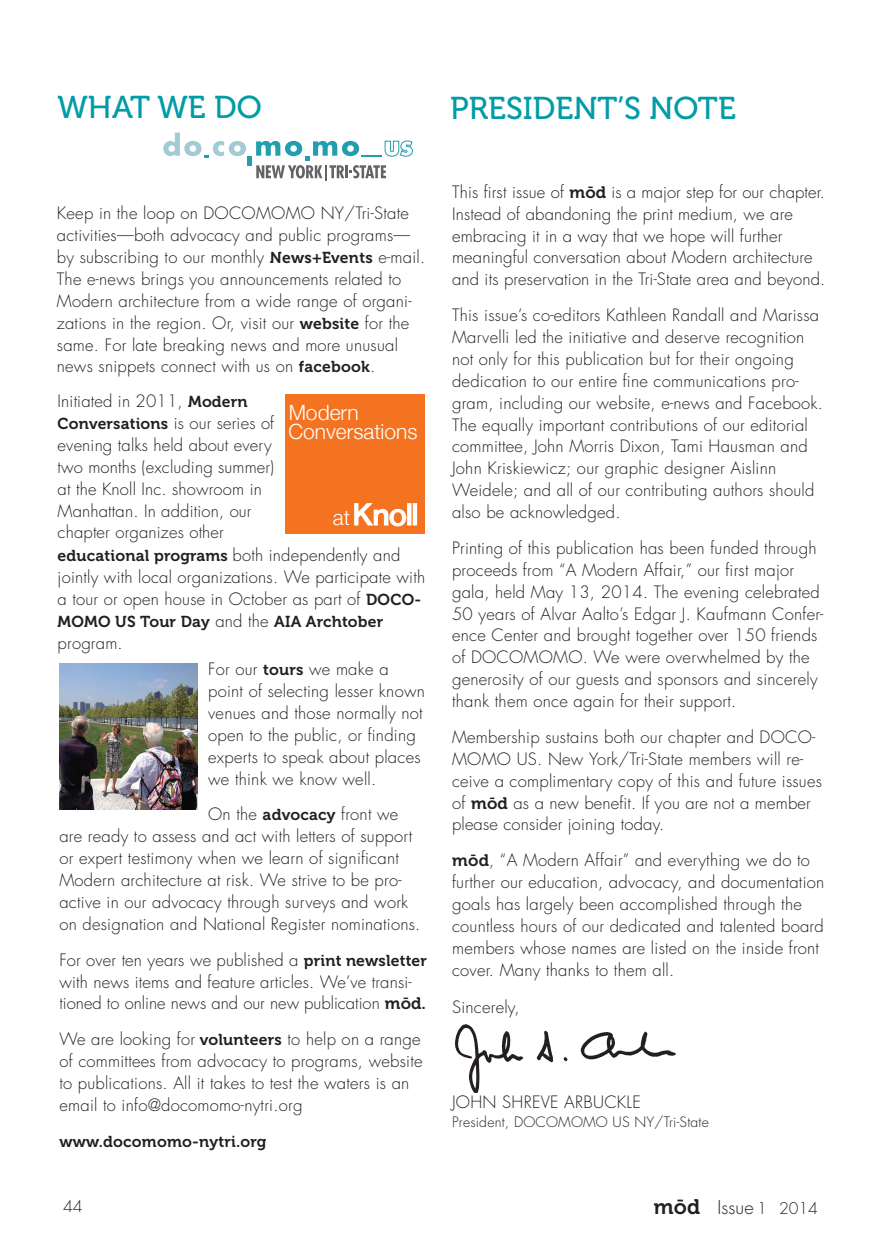
<style>
.page{position:relative;width:882px;height:1260px;background:#fff}
.page>*{position:absolute;margin:0;border:0;box-sizing:border-box;transform-origin:0 0}
.Title_CAPS{font:31.5px "Museo 500";color:#009ca7}
.Footnote{font:300 21px "Helvetica Neue";color:#fff}
.t1{font:300 18.38px "Futura";letter-spacing:.01em;color:#231f20}
.BODY_text_no_indent{font:300 16.62px/21.9px "Futura";letter-spacing:.015em;color:#231f20}
.Byline{font:300 16.62px "Futura";letter-spacing:.015em;color:#231f20}
.BODY_text_no_indent-2{font:15.75px "Museo 700";letter-spacing:.015em;color:#231f20}
.t2{font:300 15.75px "Futura";color:#231f20}
.Byline-2{font:300 14px "Futura";letter-spacing:.015em;color:#231f20}
.s1{font-family:"Museo 700";font-weight:400;font-size:15.75px}
.s2{font-family:"Futura";font-weight:300;font-size:16.62px}
.s3{font-family:"Museo 700";font-weight:400}
.s4{font-family:"Museo 700";font-weight:400;font-size:21px}
.s5{font-size:15.75px}
</style>
<div class="page">
<img style="left:455px;top:1024px;width:221px;height:68px">
<svg style="left:163px;top:133px;width:250px;height:48px"></svg>
<img style="left:60px;top:663px;width:138px;height:147px">
<div style="left:285px;top:394px;width:140px;height:140px;background:#f47321"></div>
<svg style="left:354px;top:503px;width:52px;height:23px"></svg>
<div style="left:407px;top:503px;width:5px;height:23px;background:#fff"></div>
<hr style="left:413px;top:503px;width:4px;height:23px;background:#fff">
<p class="Title_CAPS" style="left:57px;top:90px;width:206px">WHAT WE DO</p>
<p class="Title_CAPS" style="left:450px;top:91px;width:287px">PRESIDENT’S NOTE</p>
<p class="BODY_text_no_indent" style="left:57px;top:202px;width:370px">Keep in the loop on DOCOMOMO NY/Tri-State activities—both advocacy and public programs— by subscribing to our monthly <span class="s1">News+Events</span> e-mail.<br>The e-news brings you announcements related to Modern architecture from a wide range of organi&shy;zations in the region. Or, visit our <span class="s1">website</span> for the same. For late breaking news and more unusual news snippets connect with us on <span class="s1">facebook</span>.</p>
<p class="BODY_text_no_indent" style="left:58px;top:390px;width:192px">Initiated in 2011, <span class="s1">Modern</span></p>
<p class="BODY_text_no_indent-2" style="left:58px;top:415px;width:218px">Conversations <span class="s2">is our series of</span></p>
<p class="BODY_text_no_indent" style="left:58px;top:434px;width:218px">evening talks held about every two months (excluding summer) at the Knoll Inc. showroom in<br>Manhattan. In addition, our chapter organizes other</p>
<p class="Footnote" style="left:289px;top:396px;width:72px">Modern</p>
<p class="Footnote" style="left:288px;top:415px;width:131px">Conversations</p>
<p class="Footnote" style="left:333px;top:501px;width:19px">at</p>
<p class="BODY_text_no_indent" style="left:58px;top:544px;width:369px"><span class="s1">educational programs</span> both independently and jointly with local organizations. We participate with a tour or open house in October as part of <span class="s1">DOCO-</span></p>
<p class="BODY_text_no_indent-2" style="left:58px;top:613px;width:327px">MOMO US Tour Day <span class="s2">and the</span> AIA Archtober</p>
<p class="BODY_text_no_indent" style="left:58px;top:632px;width:67px">program.</p>
<p class="BODY_text_no_indent" style="left:208px;top:658px;width:218px">For our <span class="s1">tours</span> we make a point of selecting lesser known venues and those normally not open to the public, or finding experts to speak about places we think we know well.</p>
<p class="BODY_text_no_indent" style="left:59px;top:804px;width:363px;text-indent:149px">On the <span class="s1">advocacy</span> front we are ready to assess and act with letters of support or expert testimony when we learn of significant Modern architecture at risk. We strive to be pro&shy;active in our advocacy through surveys and work on designation and National Register nominations.</p>
<p class="BODY_text_no_indent" style="left:59px;top:949px;width:369px">For over ten years we published a <span class="s1">print newsletter </span>with news items and feature articles. We’ve transi&shy;tioned to online news and our new publication <span class="s3">mōd.</span></p>
<p class="BODY_text_no_indent" style="left:59px;top:1028px;width:365px">We are looking for <span class="s1">volunteers</span> to help on a range of committees from advocacy to programs, website to publications. All it takes to test the waters is an email to info@docomomo-nytri.org</p>
<p class="BODY_text_no_indent-2" style="left:59px;top:1133px;width:209px">www.docomomo-nytri.org</p>
<p class="BODY_text_no_indent" style="left:452px;top:181px;width:375px">This first issue of <span class="s3">mōd</span> is a major step for our chapter.<br>Instead of abandoning the print medium, we are embracing it in a way that we hope will further meaningful conversation about Modern architecture and its preservation in the Tri-State area and beyond.</p>
<p class="BODY_text_no_indent" style="left:452px;top:304px;width:373px">This issue’s co-editors Kathleen Randall and Marissa Marvelli led the initiative and deserve recognition not only for this publication but for their ongoing dedication to our entire fine communications pro&shy;gram, including our website, e-news and Facebook.<br>The equally important contributions of our editorial committee, John Morris Dixon, Tami Hausman and John Kriskiewicz; our graphic designer Aislinn Weidele; and all of our contributing authors should also be acknowledged.</p>
<p class="BODY_text_no_indent" style="left:452px;top:537px;width:373px">Printing of this publication has been funded through proceeds from “A Modern Affair,” our first major gala, held May 13, 2014. The evening celebrated 50 years of Alvar Aalto’s Edgar J. Kaufmann Confer&shy;ence Center and brought together over 150 friends of DOCOMOMO. We were overwhelmed by the generosity of our guests and sponsors and sincerely thank them once again for their support.</p>
<p class="BODY_text_no_indent" style="left:452px;top:726px;width:371px">Membership sustains both our chapter and DOCO-MOMO US. New York/Tri-State members will re&shy;ceive a complimentary copy of this and future issues of <span class="s3">mōd</span> as a new benefit. If you are not a member please consider joining today.</p>
<p class="BODY_text_no_indent" style="left:452px;top:850px;width:374px"><span class="s3">mōd</span>, “A Modern Affair” and everything we do to further our education, advocacy, and documentation goals has largely been accomplished through the countless hours of our dedicated and talented board members whose names are listed on the inside front cover. Many thanks to them all.</p>
<p class="BODY_text_no_indent" style="left:452px;top:997px;width:69px">Sincerely,</p>
<p class="Byline" style="left:452px;top:1091px;width:190px">JOHN SHREVE ARBUCKLE</p>
<p class="Byline-2" style="left:452px;top:1113px;width:258px">President, DOCOMOMO US NY/Tri-State</p>
<p class="t2" style="left:63px;top:1196px;width:21px">44</p>
<p class="t1" style="left:654px;top:1195px;width:166px"><span class="s4">mōd</span> Issue <span class="s5">1 2014</span></p>
</div>
